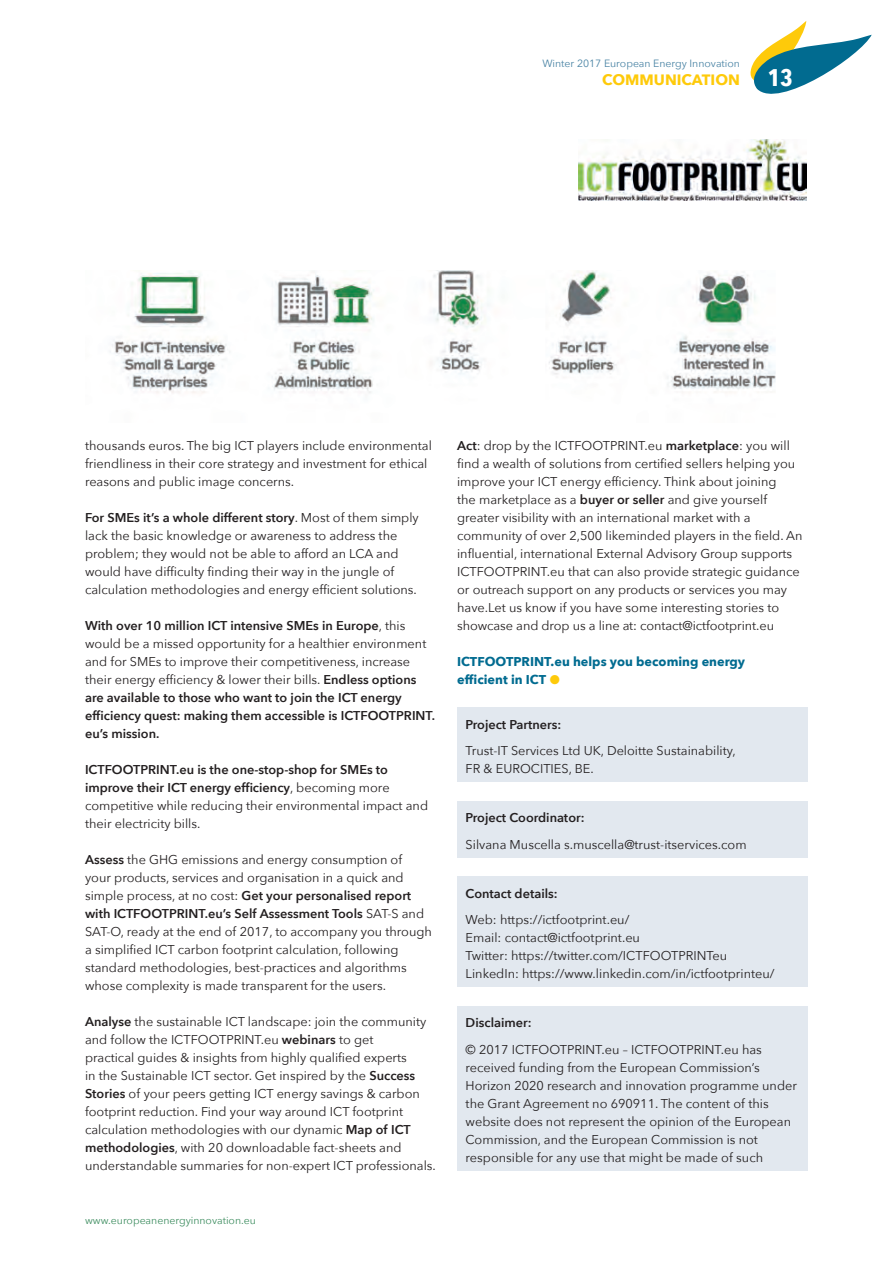
<style>
.page{position:relative;width:893px;height:1263px;background:#fff}
.page>*{position:absolute;margin:0;border:0;box-sizing:border-box;transform-origin:0 0}
.t1{font:700 15px "Avenir Next";color:#feca0a}
.t2{font:12.75px/18px "Avenir Next";color:#231f20}
.t3{font:600 12.75px/18px "Avenir Next";color:#231f20}
.t4{font:700 12.75px/18px "Avenir Next";color:#016b90}
.t5{font:10.5px "Avenir Next";color:#4983a4}
.t6{font:10.5px "Avenir Next";color:#3f8e61}
.s1{font-family:"Avenir Next Condensed";font-size:24px;color:#fff}
.s2{font-weight:600}
.s3{font-weight:400}
.s4{color:#feca0a}
</style>
<div class="page">
<svg style="left:750px;top:21px;width:122px;height:73px"></svg>
<img style="left:578px;top:140px;width:229px;height:60px">
<div style="left:457px;top:876px;width:351px;height:111px;background:#e2e8ef"></div>
<div style="left:457px;top:707px;width:351px;height:75px;background:#e2e8ef"></div>
<div style="left:457px;top:801px;width:351px;height:56px;background:#e2e8ef"></div>
<div style="left:457px;top:1006px;width:351px;height:164px;background:#e2e8ef"></div>
<img style="left:110px;top:270px;width:666px;height:123px">
<p class="t5" style="left:542px;top:55px;width:199px">Winter 2017 European Energy Innovation</p>
<p class="t1" style="left:602px;top:67px;width:192px">COMMUNICATION <span class="s1">13</span></p>
<p class="t2" style="left:85px;top:436px;width:348px">thousands euros. The big ICT players include environmental friendliness in their core strategy and investment for ethical reasons and public image concerns.</p>
<p class="t2" style="left:85px;top:508px;width:335px"><span class="s2">For SMEs it’s a whole different story</span>. Most of them simply lack the basic knowledge or awareness to address the problem; they would not be able to afford an LCA and would have difficulty finding their way in the jungle of calculation methodologies and energy efficient solutions.</p>
<p class="t3" style="left:85px;top:616px;width:352px">With over 10 million ICT intensive SMEs in Europe<span class="s3">, this would be a missed opportunity for a healthier environment and for SMEs to improve their competitiveness, increase their energy efficiency &amp; lower their bills.</span> Endless options are available to those who want to join the ICT energy efficiency quest: making them accessible is ICTFOOTPRINT. eu’s mission.</p>
<p class="t2" style="left:85px;top:760px;width:345px"><span class="s2">ICTFOOTPRINT.eu is the one-stop-shop for SMEs to improve their ICT energy efficiency</span>, becoming more competitive while reducing their environmental impact and their electricity bills.</p>
<p class="t2" style="left:85px;top:850px;width:348px"><span class="s2">Assess</span> the GHG emissions and energy consumption of<br>your products, services and organisation in a quick and simple process, at no cost: <span class="s2">Get your personalised report with ICTFOOTPRINT.eu’s Self Assessment Tools</span> SAT-S and SAT-O, ready at the end of 2017, to accompany you through a simplified ICT carbon footprint calculation, following standard methodologies, best-practices and algorithms whose complexity is made transparent for the users.</p>
<p class="t2" style="left:85px;top:1012px;width:352px"><span class="s2">Analyse</span> the sustainable ICT landscape: join the community and follow the ICTFOOTPRINT.eu <span class="s2">webinars</span> to get<br>practical guides &amp; insights from highly qualified experts<br>in the Sustainable ICT sector. Get inspired by the <span class="s2">Success Stories</span> of your peers getting ICT energy savings &amp; carbon footprint reduction. Find your way around ICT footprint calculation methodologies with our dynamic <span class="s2">Map of ICT methodologies</span>, with 20 downloadable fact-sheets and understandable summaries for non-expert ICT professionals.</p>
<p class="t6" style="left:85px;top:1211px;width:172px">www.europeanenergyinnovation.eu</p>
<p class="t2" style="left:457px;top:436px;width:347px"><span class="s2">Act</span>: drop by the ICTFOOTPRINT.eu <span class="s2">marketplace</span>: you will find a wealth of solutions from certified sellers helping you improve your ICT energy efficiency. Think about joining<br>the marketplace as a <span class="s2">buyer or seller</span> and give yourself greater visibility with an international market with a community of over 2,500 likeminded players in the field. An influential, international External Advisory Group supports ICTFOOTPRINT.eu that can also provide strategic guidance or outreach support on any products or services you may have.Let us know if you have some interesting stories to showcase and drop us a line at: contact@ictfootprint.eu</p>
<p class="t4" style="left:457px;top:652px;width:290px">ICTFOOTPRINT.eu helps you becoming energy efficient in ICT <span class="s4">●</span></p>
<p class="t2" style="left:466px;top:710px;width:272px;line-height:26.5px"><span class="s2">Project Partners:<br></span>Trust-IT Services Ltd UK, Deloitte Sustainability,</p>
<p class="t2" style="left:466px;top:759px;width:130px">FR &amp; EUROCITIES, BE.</p>
<p class="t2" style="left:466px;top:804px;width:282px;line-height:26.5px"><span class="s2">Project Coordinator:<br></span>Silvana Muscella s.muscella@trust-itservices.com</p>
<p class="t2" style="left:466px;top:879px;width:165px;line-height:26.5px"><span class="s2">Contact details:<br></span>Web: https://ictfootprint.eu/</p>
<p class="t2" style="left:466px;top:928px;width:310px">Email: contact@ictfootprint.eu<br>Twitter: https://twitter.com/ICTFOOTPRINTeu<br>LinkedIn: https://www.linkedin.com/in/ictfootprinteu/</p>
<p class="t2" style="left:466px;top:1009px;width:298px;line-height:26.5px"><span class="s2">Disclaimer:<br></span>© 2017 ICTFOOTPRINT.eu – ICTFOOTPRINT.eu has</p>
<p class="t2" style="left:466px;top:1058px;width:333px">received funding from the European Commission’s Horizon 2020 research and innovation programme under the Grant Agreement no 690911. The content of this website does not represent the opinion of the European Commission, and the European Commission is not responsible for any use that might be made of such</p>
</div>
